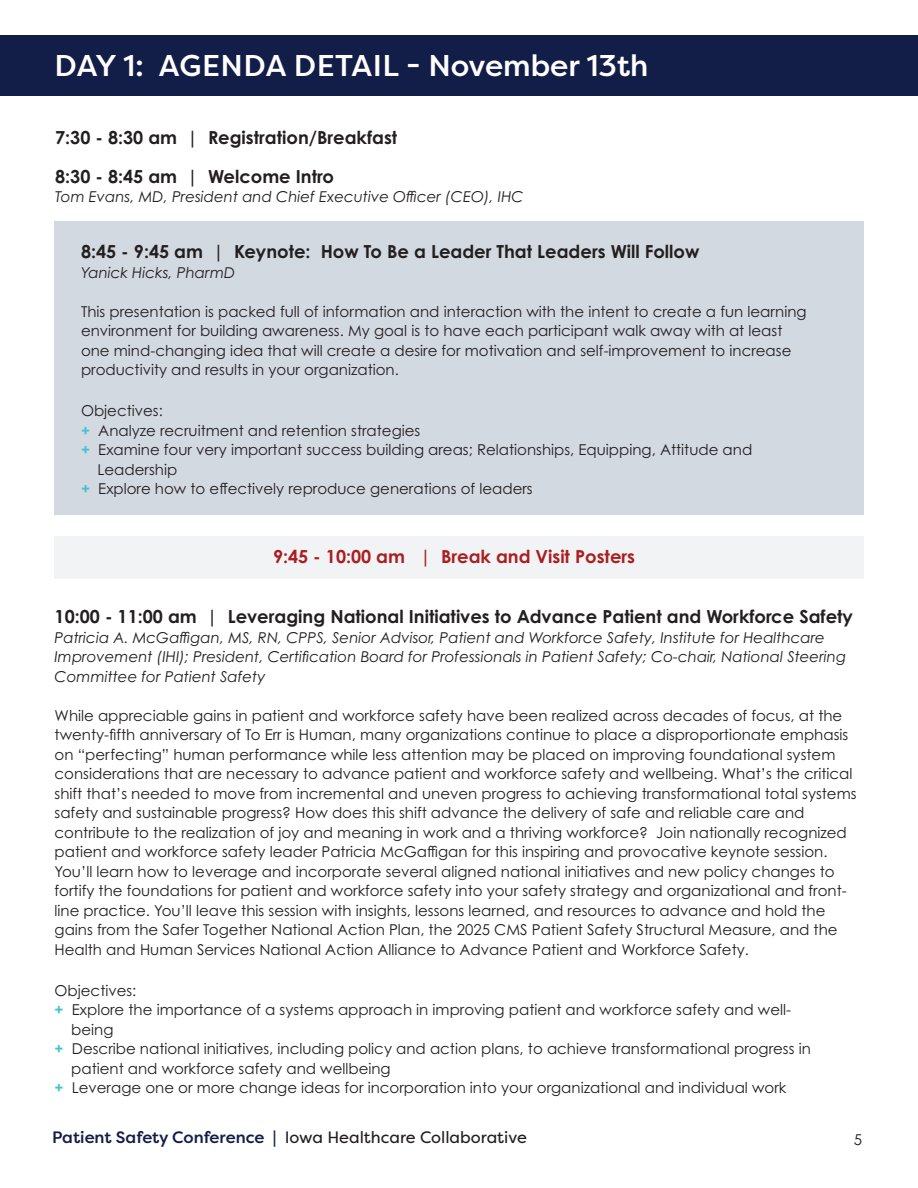
<style>
.page{position:relative;width:918px;height:1188px;background:#fff}
.page>*{position:absolute;margin:0;border:0;box-sizing:border-box;transform-origin:0 0}
.t1{font:500 30px "Filson Pro";color:#fff}
.t2{font:700 18px/39px "Century Gothic Pro";color:#231f20}
.t3{font:700 18px "Century Gothic Pro";color:#aa1e22}
.t4{font:16.5px "Filson Pro";color:#231f20}
.t5{font:15px/19.5px "Century Gothic Pro";color:#231f20}
.t6{font:italic 15px/19.5px "Century Gothic Pro";color:#231f20}
.s1{font-weight:700;color:#44c2ce}
.s2{font-weight:500;color:#121d48}
</style>
<div class="page">
<div style="left:54px;top:221px;width:810px;height:294px;background:#d3d9e1"></div>
<div style="left:54px;top:536px;width:810px;height:43px;background:#f1f3f4"></div>
<div style="left:0;top:35px;width:918px;height:61px;background:#121d48"></div>
<h1 class="t1" style="left:55px;top:44px;width:595px">DAY 1: AGENDA DETAIL - November 13th</h1>
<p class="t2" style="left:55px;top:118px;width:344px">7:30 - 8:30 am | Registration/Breakfast<br>8:30 - 8:45 am | Welcome Intro</p>
<p class="t6" style="left:55px;top:187px;width:470px">Tom Evans, MD, President and Chief Executive Officer (CEO), IHC</p>
<p class="t2" style="left:81px;top:232px;width:620px">8:45 - 9:45 am | Keynote: How To Be a Leader That Leaders Will Follow</p>
<p class="t6" style="left:81px;top:262px;width:156px">Yanick Hicks, PharmD</p>
<p class="t5" style="left:81px;top:301px;width:727px">This presentation is packed full of information and interaction with the intent to create a fun learning environment for building awareness. My goal is to have each participant walk away with at least one mind-changing idea that will create a desire for motivation and self-improvement to increase productivity and results in your organization.</p>
<p class="t5" style="left:81px;top:401px;width:83px">Objectives:</p>
<p class="t5" style="left:81px;top:420px;width:341px"><span class="s1">+</span> Analyze recruitment and retention strategies</p>
<p class="t5" style="left:81px;top:440px;width:673px"><span class="s1">+</span> Examine four very important success building areas; Relationships, Equipping, Attitude and</p>
<p class="t5" style="left:98px;top:459px;width:81px">Leadership</p>
<p class="t5" style="left:81px;top:479px;width:453px"><span class="s1">+</span> Explore how to effectively reproduce generations of leaders</p>
<p class="t3" style="left:273px;top:545px;width:364px">9:45 - 10:00 am | Break and Visit Posters</p>
<p class="t2" style="left:55px;top:597px;width:800px">10:00 - 11:00 am | Leveraging National Initiatives to Advance Patient and Workforce Safety</p>
<p class="t6" style="left:55px;top:627px;width:793px">Patricia A. McGaffigan, MS, RN, CPPS, Senior Advisor, Patient and Workforce Safety, Institute for Healthcare<br>Improvement (IHI); President, Certification Board for Professionals in Patient Safety; Co-chair, National Steering<br>Committee for Patient Safety</p>
<p class="t5" style="left:55px;top:705px;width:804px">While appreciable gains in patient and workforce safety have been realized across decades of focus, at the twenty-fifth anniversary of To Err is Human, many organizations continue to place a disproportionate emphasis on “perfecting” human performance while less attention may be placed on improving foundational system considerations that are necessary to advance patient and workforce safety and wellbeing. What’s the critical shift that’s needed to move from incremental and uneven progress to achieving transformational total systems safety and sustainable progress? How does this shift advance the delivery of safe and reliable care and contribute to the realization of joy and meaning in work and a thriving workforce? Join nationally recognized patient and workforce safety leader Patricia McGaffigan for this inspiring and provocative keynote session.<br>You’ll learn how to leverage and incorporate several aligned national initiatives and new policy changes to fortify the foundations for patient and workforce safety into your safety strategy and organizational and front&shy;line practice. You’ll leave this session with insights, lessons learned, and resources to advance and hold the gains from the Safer Together National Action Plan, the 2025 CMS Patient Safety Structural Measure, and the Health and Human Services National Action Alliance to Advance Patient and Workforce Safety.</p>
<p class="t5" style="left:55px;top:980px;width:83px">Objectives:</p>
<p class="t5" style="left:55px;top:1000px;width:738px"><span class="s1">+</span> Explore the importance of a systems approach in improving patient and workforce safety and well-</p>
<p class="t5" style="left:71px;top:1019px;width:44px">being</p>
<p class="t5" style="left:55px;top:1039px;width:758px"><span class="s1">+</span> Describe national initiatives, including policy and action plans, to achieve transformational progress in</p>
<p class="t5" style="left:71px;top:1058px;width:321px">patient and workforce safety and wellbeing</p>
<p class="t5" style="left:55px;top:1078px;width:733px"><span class="s1">+</span> Leverage one or more change ideas for incorporation into your organizational and individual work</p>
<p class="t4" style="left:52px;top:1127px;width:476px"><span class="s2">Patient Safety Conference |</span> Iowa Healthcare Collaborative</p>
<p class="t5" style="left:854px;top:1130px;width:10px">5</p>
</div>
